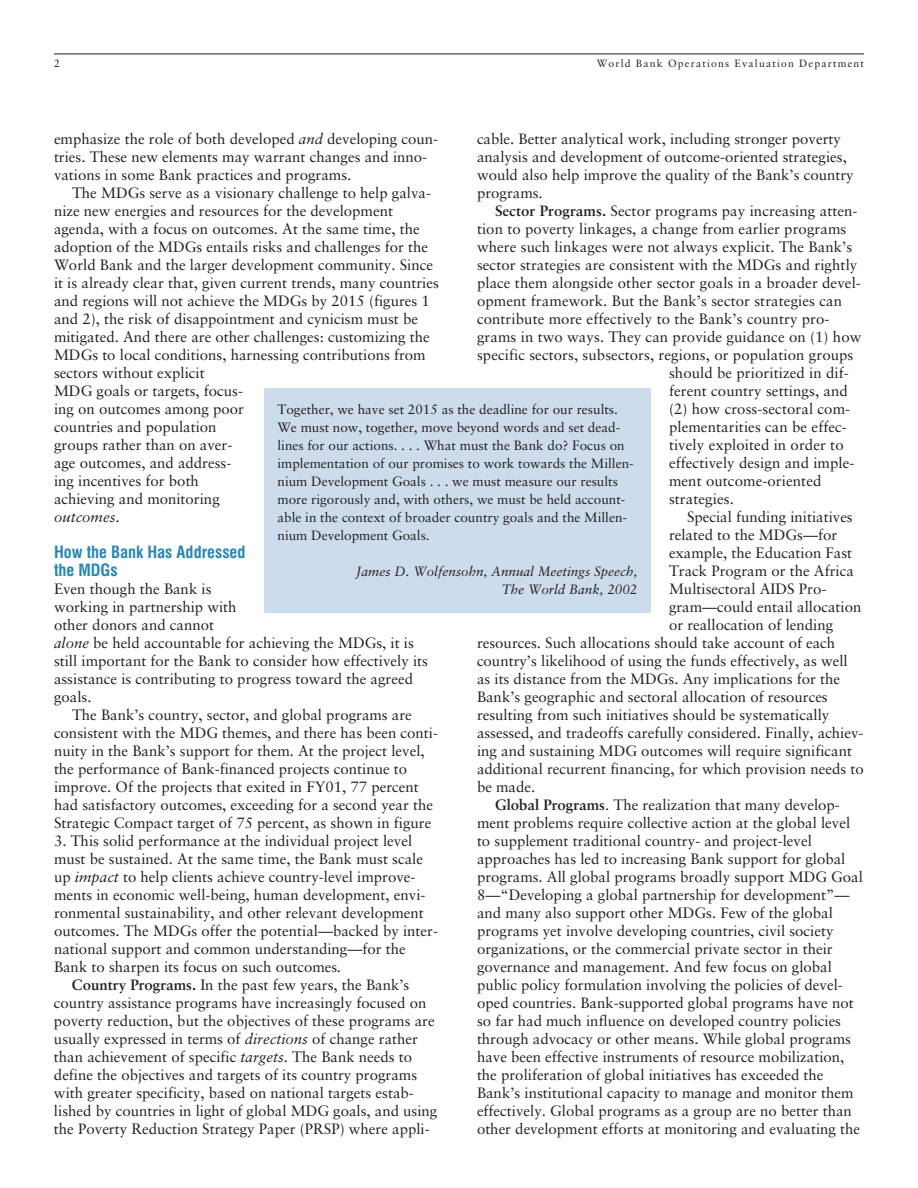
<style>
.page{position:relative;width:918px;height:1188px;background:#fff}
.page>*{position:absolute;margin:0;border:0;box-sizing:border-box;transform-origin:0 0}
.t1{font:700 condensed 16.5px/18px "Swiss 721 BT";color:#2987b4}
.t2{font:15px/18px "Sabon";color:#231f1f}
.t3{font:13.5px/18px "Sabon";color:#231f1f}
.t4{font:italic 13.5px/18px "Sabon";color:#231f1f;text-align:right}
.t5{font:10.5px "Sabon";letter-spacing:.11em;color:#231f1f}
.s1{font-style:italic}
.s2{font-weight:700}
</style>
<div class="page">
<hr style="left:54px;top:54px;width:810px;height:1px;background:#231f1f">
<div style="left:264px;top:388px;width:387px;height:225px;background:#cddcec"></div>
<p class="t5" style="left:54px;top:59px;width:7px">2</p>
<p class="t5" style="left:597px;top:59px;width:269px">World Bank Operations Evaluation Department</p>
<p class="t2" style="left:54px;top:131px;width:386px">emphasize the role of both developed <span class="s1">and</span> developing coun&shy;tries. These new elements may warrant changes and inno&shy;vations in some Bank practices and programs.</p>
<p class="t2" style="left:54px;top:185px;width:386px;text-indent:18px">The MDGs serve as a visionary challenge to help galva&shy;nize new energies and resources for the development agenda, with a focus on outcomes. At the same time, the adoption of the MDGs entails risks and challenges for the World Bank and the larger development community. Since it is already clear that, given current trends, many countries and regions will not achieve the MDGs by 2015 (figures 1 and 2), the risk of disappointment and cynicism must be mitigated. And there are other challenges: customizing the MDGs to local conditions, harnessing contributions from sectors without explicit<br>MDG goals or targets, focus-<br>ing on outcomes among poor<br>countries and population<br>groups rather than on aver-<br>age outcomes, and address-<br>ing incentives for both<br>achieving and monitoring<br><span class="s1">outcomes</span>.</p>
<p class="t1" style="left:54px;top:544px;width:193px">How the Bank Has Addressed the MDGs</p>
<p class="t2" style="left:54px;top:581px;width:376px">Even though the Bank is<br>working in partnership with<br>other donors and cannot<br><span class="s1">alone</span> be held accountable for achieving the MDGs, it is still important for the Bank to consider how effectively its assistance is contributing to progress toward the agreed goals.</p>
<p class="t2" style="left:54px;top:707px;width:386px;text-indent:18px">The Bank’s country, sector, and global programs are consistent with the MDG themes, and there has been conti&shy;nuity in the Bank’s support for them. At the project level, the performance of Bank-financed projects continue to improve. Of the projects that exited in FY01, 77 percent had satisfactory outcomes, exceeding for a second year the Strategic Compact target of 75 percent, as shown in figure</p>
<p class="t2" style="left:54px;top:833px;width:360px">3. This solid performance at the individual project level</p>
<p class="t2" style="left:54px;top:851px;width:371px">must be sustained. At the same time, the Bank must scale</p>
<p class="t2" style="left:54px;top:869px;width:363px">up <span class="s1">impact</span> to help clients achieve country-level improve-</p>
<p class="t2" style="left:54px;top:887px;width:373px">ments in economic well-being, human development, envi-</p>
<p class="t2" style="left:54px;top:905px;width:371px">ronmental sustainability, and other relevant development</p>
<p class="t2" style="left:54px;top:923px;width:386px">outcomes. The MDGs offer the potential—backed by inter-</p>
<p class="t2" style="left:54px;top:941px;width:353px">national support and common understanding—for the</p>
<p class="t2" style="left:54px;top:959px;width:289px">Bank to sharpen its focus on such outcomes<span class="s1">.</span></p>
<p class="t2" style="left:72px;top:977px;width:339px"><span class="s2">Country Programs.</span> In the past few years, the Bank’s</p>
<p class="t2" style="left:54px;top:995px;width:374px">country assistance programs have increasingly focused on</p>
<p class="t2" style="left:54px;top:1013px;width:382px">poverty reduction, but the objectives of these programs are</p>
<p class="t2" style="left:54px;top:1031px;width:366px">usually expressed in terms of <span class="s1">directions</span> of change rather</p>
<p class="t2" style="left:54px;top:1049px;width:360px">than achievement of specific <span class="s1">targets</span>. The Bank needs to</p>
<p class="t2" style="left:54px;top:1067px;width:365px">define the objectives and targets of its country programs</p>
<p class="t2" style="left:54px;top:1085px;width:361px">with greater specificity, based on national targets estab-</p>
<p class="t2" style="left:54px;top:1103px;width:385px">lished by countries in light of global MDG goals, and using</p>
<p class="t2" style="left:54px;top:1121px;width:377px">the Poverty Reduction Strategy Paper (PRSP) where appli-</p>
<p class="t2" style="left:477px;top:131px;width:378px">cable. Better analytical work, including stronger poverty analysis and development of outcome-oriented strategies, would also help improve the quality of the Bank’s country programs.</p>
<p class="t2" style="left:495px;top:203px;width:364px"><span class="s2">Sector Programs.</span> Sector programs pay increasing atten-</p>
<p class="t2" style="left:477px;top:221px;width:371px">tion to poverty linkages, a change from earlier programs</p>
<p class="t2" style="left:477px;top:239px;width:377px">where such linkages were not always explicit. The Bank’s</p>
<p class="t2" style="left:477px;top:257px;width:382px">sector strategies are consistent with the MDGs and rightly</p>
<p class="t2" style="left:477px;top:275px;width:385px">place them alongside other sector goals in a broader devel-</p>
<p class="t2" style="left:477px;top:293px;width:367px">opment framework. But the Bank’s sector strategies can</p>
<p class="t2" style="left:477px;top:311px;width:354px">contribute more effectively to the Bank’s country pro-</p>
<p class="t2" style="left:477px;top:329px;width:386px">grams in two ways. They can provide guidance on (1) how</p>
<p class="t2" style="left:477px;top:347px;width:378px">specific sectors, subsectors, regions, or population groups</p>
<p class="t2" style="left:669px;top:365px;width:181px">should be prioritized in dif-</p>
<p class="t2" style="left:669px;top:383px;width:180px">ferent country settings, and</p>
<p class="t2" style="left:669px;top:401px;width:183px">(2) how cross-sectoral com-</p>
<p class="t2" style="left:669px;top:419px;width:179px">plementarities can be effec-</p>
<p class="t2" style="left:669px;top:437px;width:176px">tively exploited in order to</p>
<p class="t2" style="left:669px;top:455px;width:187px">effectively design and imple-</p>
<p class="t2" style="left:669px;top:473px;width:154px">ment outcome-oriented</p>
<p class="t2" style="left:669px;top:491px;width:66px">strategies.</p>
<p class="t2" style="left:687px;top:509px;width:167px">Special funding initiatives</p>
<p class="t2" style="left:669px;top:527px;width:170px">related to the MDGs—for</p>
<p class="t2" style="left:669px;top:545px;width:185px">example, the Education Fast</p>
<p class="t2" style="left:669px;top:563px;width:186px">Track Program or the Africa</p>
<p class="t2" style="left:669px;top:581px;width:159px">Multisectoral AIDS Pro-</p>
<p class="t2" style="left:669px;top:599px;width:194px">gram—could entail allocation</p>
<p class="t2" style="left:669px;top:617px;width:166px">or reallocation of lending</p>
<p class="t2" style="left:477px;top:635px;width:360px">resources. Such allocations should take account of each</p>
<p class="t2" style="left:477px;top:653px;width:372px">country’s likelihood of using the funds effectively, as well</p>
<p class="t2" style="left:477px;top:671px;width:365px">as its distance from the MDGs. Any implications for the</p>
<p class="t2" style="left:477px;top:689px;width:352px">Bank’s geographic and sectoral allocation of resources</p>
<p class="t2" style="left:477px;top:707px;width:354px">resulting from such initiatives should be systematically</p>
<p class="t2" style="left:477px;top:725px;width:388px">assessed, and tradeoffs carefully considered. Finally, achiev-</p>
<p class="t2" style="left:477px;top:743px;width:377px">ing and sustaining MDG outcomes will require significant</p>
<p class="t2" style="left:477px;top:761px;width:388px">additional recurrent financing, for which provision needs to</p>
<p class="t2" style="left:477px;top:779px;width:60px">be made.</p>
<p class="t2" style="left:495px;top:797px;width:346px"><span class="s2">Global Programs</span>. The realization that many develop-</p>
<p class="t2" style="left:477px;top:815px;width:375px">ment problems require collective action at the global level</p>
<p class="t2" style="left:477px;top:833px;width:336px">to supplement traditional country- and project-level</p>
<p class="t2" style="left:477px;top:851px;width:370px">approaches has led to increasing Bank support for global</p>
<p class="t2" style="left:477px;top:869px;width:387px">programs. All global programs broadly support MDG Goal</p>
<p class="t2" style="left:477px;top:887px;width:374px">8—“Developing a global partnership for development”—</p>
<p class="t2" style="left:477px;top:905px;width:357px">and many also support other MDGs. Few of the global</p>
<p class="t2" style="left:477px;top:923px;width:358px">programs yet involve developing countries, civil society</p>
<p class="t2" style="left:477px;top:941px;width:357px">organizations, or the commercial private sector in their</p>
<p class="t2" style="left:477px;top:959px;width:356px">governance and management. And few focus on global</p>
<p class="t2" style="left:477px;top:977px;width:367px">public policy formulation involving the policies of devel-</p>
<p class="t2" style="left:477px;top:995px;width:378px">oped countries. Bank-supported global programs have not</p>
<p class="t2" style="left:477px;top:1013px;width:366px">so far had much influence on developed country policies</p>
<p class="t2" style="left:477px;top:1031px;width:376px">through advocacy or other means. While global programs</p>
<p class="t2" style="left:477px;top:1049px;width:369px">have been effective instruments of resource mobilization,</p>
<p class="t2" style="left:477px;top:1067px;width:348px">the proliferation of global initiatives has exceeded the</p>
<p class="t2" style="left:477px;top:1085px;width:378px">Bank’s institutional capacity to manage and monitor them</p>
<p class="t2" style="left:477px;top:1103px;width:376px">effectively. Global programs as a group are no better than</p>
<p class="t2" style="left:477px;top:1121px;width:385px">other development efforts at monitoring and evaluating the</p>
<p class="t3" style="left:278px;top:401px;width:358px">Together, we have set 2015 as the deadline for our results.<br>We must now, together, move beyond words and set dead&shy;lines for our actions. . . . What must the Bank do? Focus on implementation of our promises to work towards the Millen&shy;nium Development Goals . . . we must measure our results more rigorously and, with others, we must be held account&shy;able in the context of broader country goals and the Millen&shy;nium Development Goals.</p>
<p class="t4" style="left:356px;top:563px;width:283px">James D. Wolfensohn, Annual Meetings Speech,<br>The World Bank, 2002</p>
</div>
